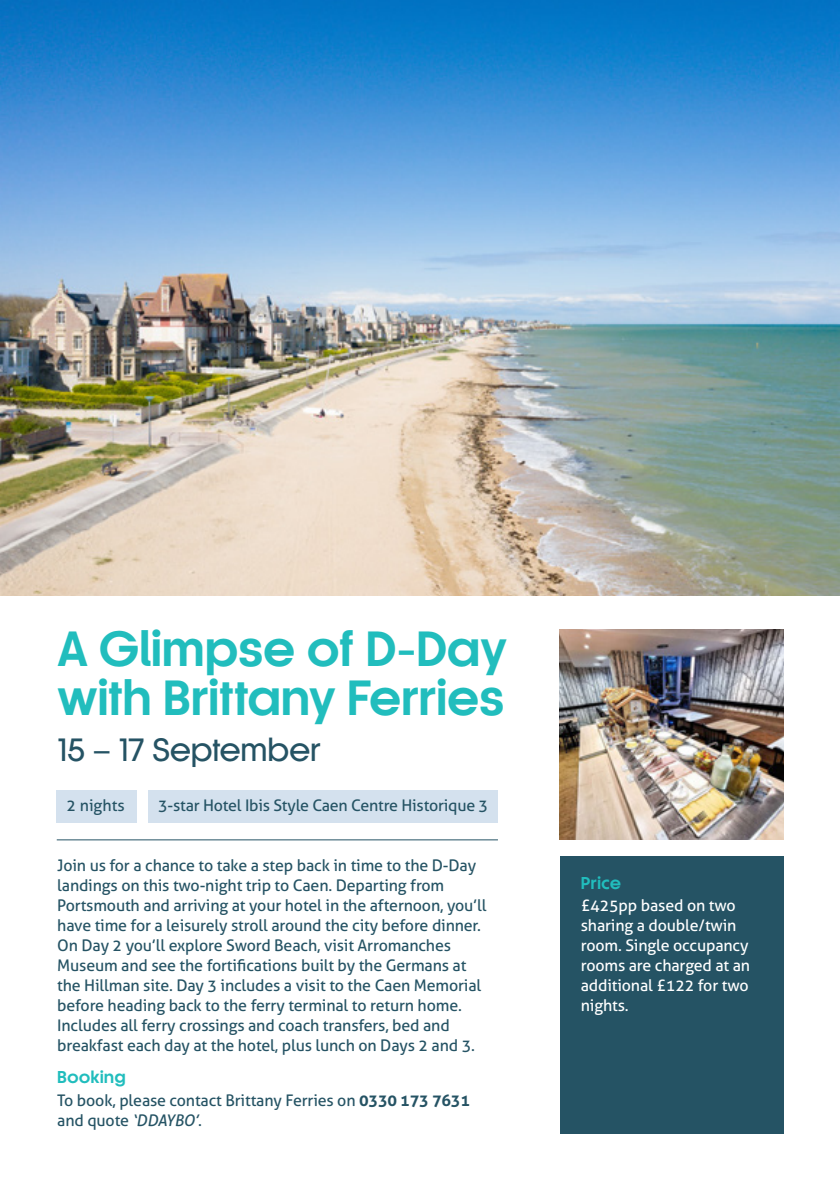
<style>
.page{position:relative;width:840px;height:1191px;background:#fff}
.page>*{position:absolute;margin:0;border:0;box-sizing:border-box;transform-origin:0 0}
.t1{font:700 46px/49px "Korto";letter-spacing:-.02em;color:#21bdbd}
.t2{font:500 30px "Korto";letter-spacing:-.01em;color:#255364}
.t3{font:16px/20px "Aller";letter-spacing:-.01em;color:#255364}
.t4{font:16px/20px "Aller";letter-spacing:-.01em;color:#fff}
.t5{font:700 16px "Korto";color:#21bdbd}
.s1{font-weight:700}
.s2{font-style:italic}
</style>
<div class="page">
<img style="left:0;top:0;width:839px;height:595px">
<div style="left:559px;top:856px;width:223px;height:278px;background:#255364"></div>
<hr style="left:57px;top:839px;width:440px;height:1px;background:#255364">
<div style="left:57px;top:790px;width:80px;height:33px;background:#d4e1ee"></div>
<div style="left:149px;top:790px;width:348px;height:33px;background:#d4e1ee"></div>
<img style="left:559px;top:629px;width:223px;height:210px">
<h1 class="t1" style="left:57px;top:625px;width:451px">A Glimpse of D-Day with Brittany Ferries</h1>
<h2 class="t2" style="left:57px;top:731px;width:265px">15 – 17 September</h2>
<p class="t3" style="left:66px;top:795px;width:60px">2 nights</p>
<p class="t3" style="left:158px;top:795px;width:331px">3-star Hotel Ibis Style Caen Centre Historique 3</p>
<p class="t3" style="left:57px;top:854px;width:430px">Join us for a chance to take a step back in time to the D-Day landings on this two-night trip to Caen. Departing from Portsmouth and arriving at your hotel in the afternoon, you’ll have time for a leisurely stroll around the city before dinner.<br>On Day 2 you’ll explore Sword Beach, visit Arromanches Museum and see the fortifications built by the Germans at the Hillman site. Day 3 includes a visit to the Caen Memorial before heading back to the ferry terminal to return home.<br>Includes all ferry crossings and coach transfers, bed and breakfast each day at the hotel, plus lunch on Days 2 and 3.</p>
<p class="t5" style="left:57px;top:1067px;width:70px">Booking</p>
<p class="t3" style="left:57px;top:1090px;width:414px">To book, please contact Brittany Ferries on <span class="s1">0330 173 7631 </span>and quote <span class="s2">‘DDAYBO’</span>.</p>
<p class="t5" style="left:580px;top:873px;width:42px">Price</p>
<p class="t4" style="left:580px;top:895px;width:171px">£425pp based on two sharing a double/twin room. Single occupancy rooms are charged at an additional £122 for two nights.</p>
</div>
